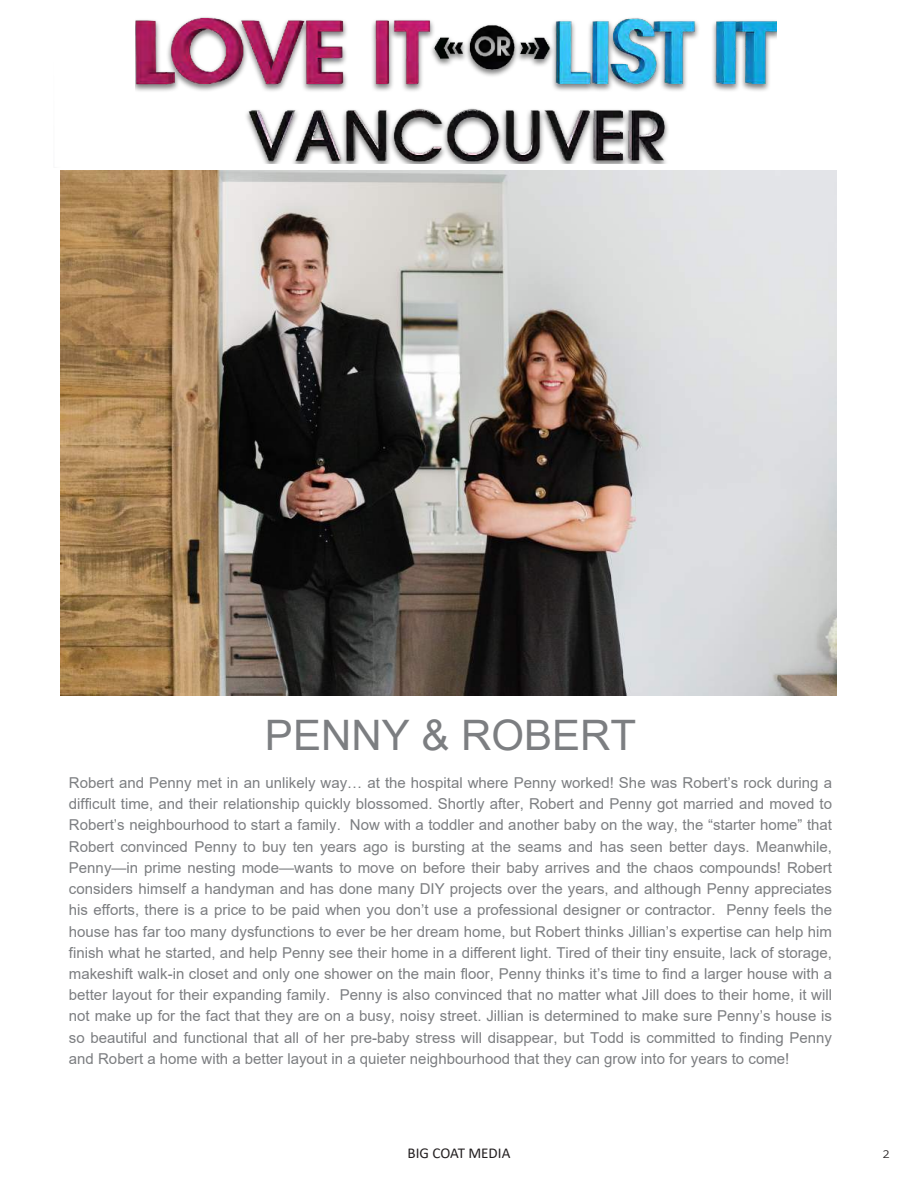
<style>
.page{position:relative;width:918px;height:1188px;background:#fff}
.page>*{position:absolute;margin:0;border:0;box-sizing:border-box;transform-origin:0 0}
.t1{font:42px "Arial";color:#7c7e81}
.t2{font:15px/21.1px "Arial";color:#7c7e81;text-align:justify}
.t3{font:15px "Calibri";color:#231f20}
.t4{font:300 15px "Calibri";color:#231f20}
</style>
<div class="page">
<img style="left:61px;top:170px;width:776px;height:525px">
<img style="left:136px;top:17px;width:641px;height:147px">
<h1 class="t1" style="left:265px;top:706px;width:373px">PENNY &amp; ROBERT</h1>
<p class="t2" style="left:69px;top:772px;width:765px">Robert and Penny met in an unlikely way… at the hospital where Penny worked! She was Robert’s rock during a difficult time, and their relationship quickly blossomed. Shortly after, Robert and Penny got married and moved to Robert’s neighbourhood to start a family. Now with a toddler and another baby on the way, the “starter home” that Robert convinced Penny to buy ten years ago is bursting at the seams and has seen better days. Meanwhile, Penny—in prime nesting mode—wants to move on before their baby arrives and the chaos compounds! Robert considers himself a handyman and has done many DIY projects over the years, and although Penny appreciates his efforts, there is a price to be paid when you don’t use a professional designer or contractor. Penny feels the house has far too many dysfunctions to ever be her dream home, but Robert thinks Jillian’s expertise can help him finish what he started, and help Penny see their home in a different light. Tired of their tiny ensuite, lack of storage, makeshift walk-in closet and only one shower on the main floor, Penny thinks it’s time to find a larger house with a better layout for their expanding family. Penny is also convinced that no matter what Jill does to their home, it will not make up for the fact that they are on a busy, noisy street. Jillian is determined to make sure Penny’s house is so beautiful and functional that all of her pre-baby stress will disappear, but Todd is committed to finding Penny and Robert a home with a better layout in a quieter neighbourhood that they can grow into for years to come!</p>
<p class="t3" style="left:408px;top:1143px;width:104px">BIG COAT MEDIA</p>
<p class="t4" style="left:882px;top:1144px;width:9px">2</p>
</div>
